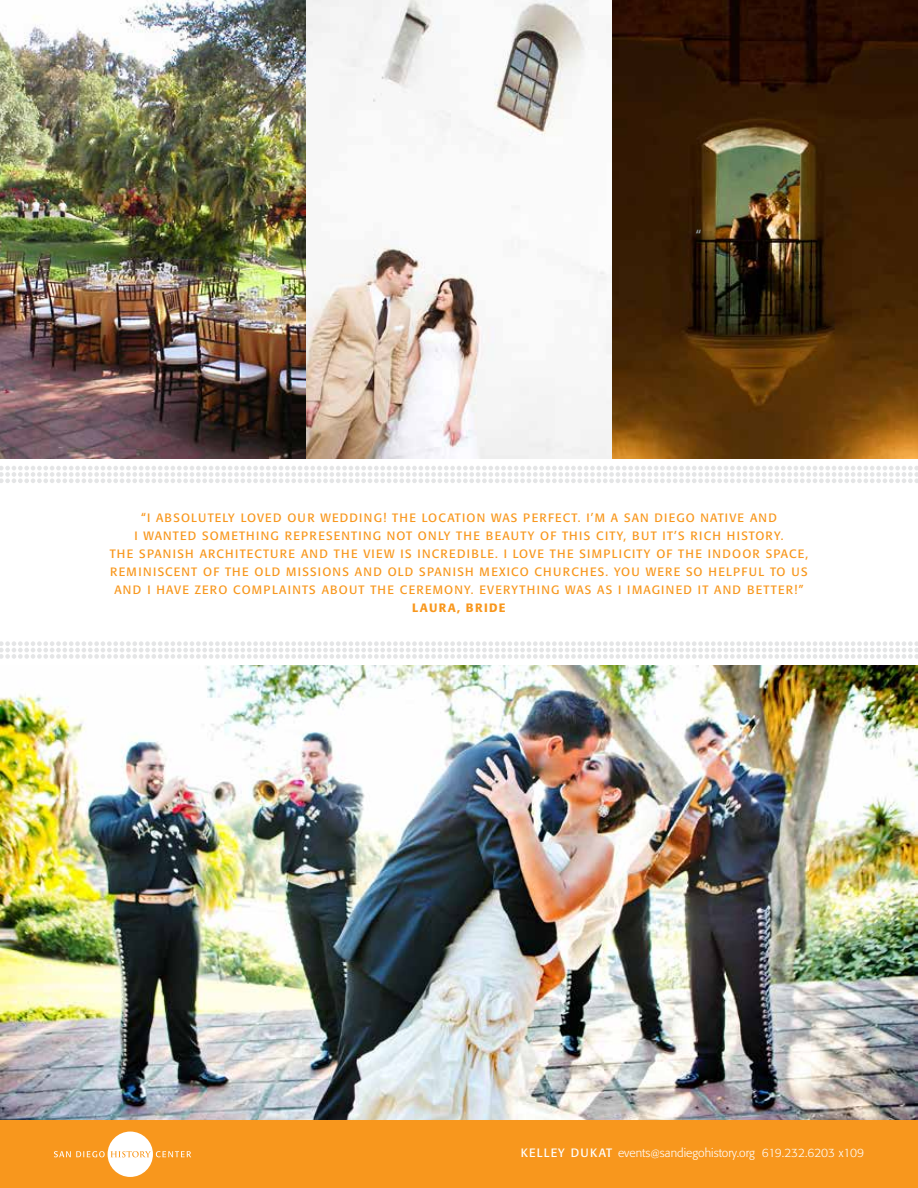
<style>
.page{position:relative;width:918px;height:1188px;background:#fff}
.page>*{position:absolute;margin:0;border:0;box-sizing:border-box;transform-origin:0 0}
.t1{font:13.5px "Formata";color:#949ca1}
.t2{font:12px/18px "Formata";letter-spacing:.1em;color:#f8971d;text-align:center}
.t3{font:300 12px "Formata";color:#fff}
.t4{font:500 12px "Formata";letter-spacing:.12em;color:#f8971d}
.s1{font-weight:400}
.s2{font-size:10.5px}
</style>
<div class="page">
<img style="left:0;top:665px;width:918px;height:455px">
<img style="left:0;top:0;width:918px;height:459px">
<svg style="left:0;top:641px;width:918px;height:18px"></svg>
<svg style="left:0;top:466px;width:918px;height:17px"></svg>
<div style="left:0;top:1120px;width:918px;height:68px;background:#f8971d"></div>
<div style="left:108px;top:1132px;width:45px;height:45px;background:#fff;border-radius:50%"></div>
<svg style="left:54px;top:1151px;width:137px;height:6px"></svg>
<p class="t1" style="left:696px;top:227px;width:7px">“</p>
<p class="t2" style="left:110px;top:509px;width:700px">“I ABSOLUTELY LOVED OUR WEDDING! THE LOCATION WAS PERFECT. I’M A SAN DIEGO NATIVE AND<br>I WANTED SOMETHING REPRESENTING NOT ONLY THE BEAUTY OF THIS CITY, BUT IT’S RICH HISTORY.<br>THE SPANISH ARCHITECTURE AND THE VIEW IS INCREDIBLE. I LOVE THE SIMPLICITY OF THE INDOOR SPACE, REMINISCENT OF THE OLD MISSIONS AND OLD SPANISH MEXICO CHURCHES. YOU WERE SO HELPFUL TO US AND I HAVE ZERO COMPLAINTS ABOUT THE CEREMONY. EVERYTHING WAS AS I IMAGINED IT AND BETTER!”</p>
<p class="t4" style="left:412px;top:601px;width:95px">LAURA, BRIDE</p>
<p class="t3" style="left:521px;top:1146px;width:345px"><span class="s1">KELLEY DUKAT</span> events<span class="s2">@</span>sandiegohistory.org 619.232.6203 x109</p>
</div>
